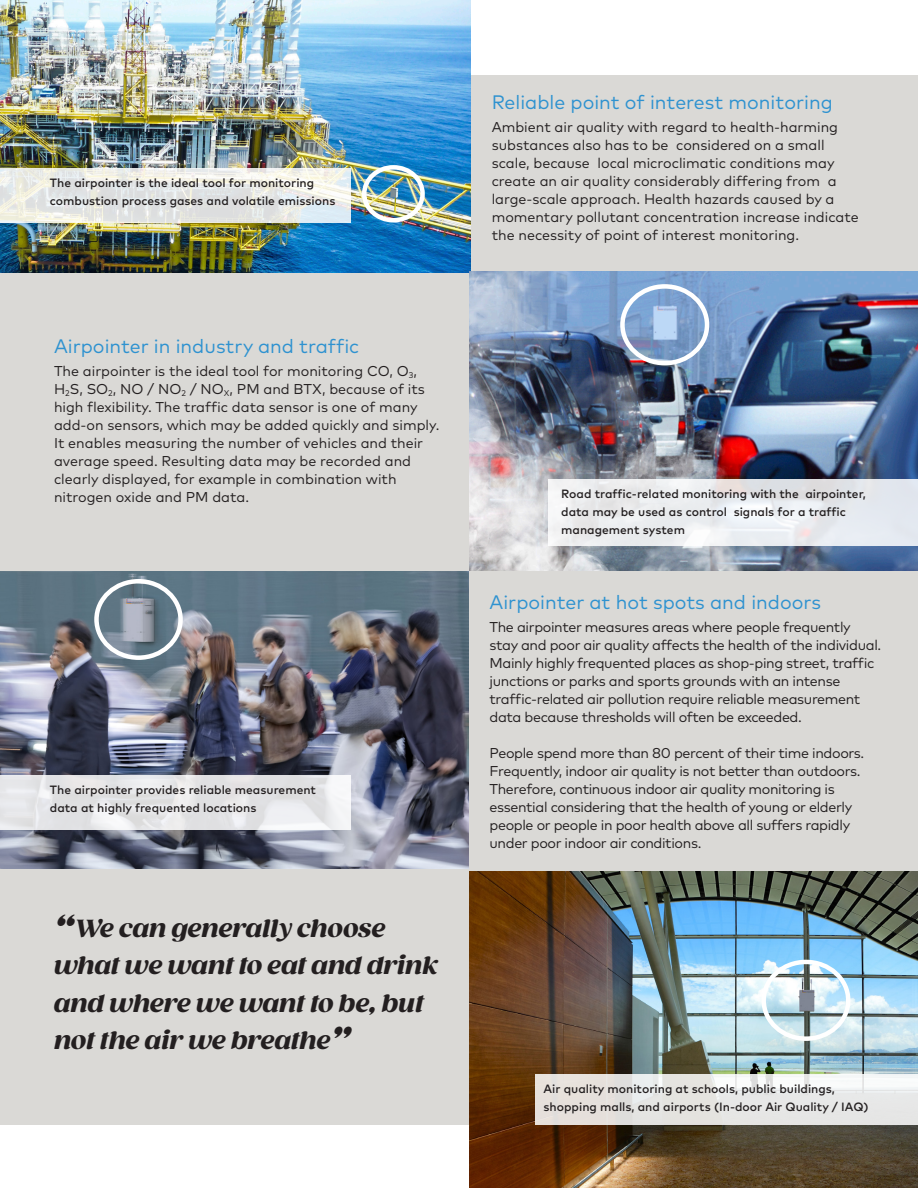
<style>
.page{position:relative;width:918px;height:1188px;background:#fff}
.page>*{position:absolute;margin:0;border:0;box-sizing:border-box;transform-origin:0 0}
.Quote_Header{font:italic 900 24px/37.5px "Gazpacho";color:#231f20}
.Subhead{font:19.5px "Mark Pro";color:#2e92d0}
.Body{font:14.25px/18px "Mark Pro";color:#231f20}
.Body-2{font:14.25px/18px "Mark Pro";letter-spacing:-.02em;color:#231f20}
.Body-3{font:500 12px/18px "Mark Pro";color:#231f20}
.s1{font-size:34.5px}
</style>
<div class="page">
<div style="left:0;top:75px;width:918px;height:1049px;background:#dad9d6"></div>
<img style="left:0;top:0;width:470px;height:272px">
<div style="left:362px;top:165px;width:63px;height:58px;border:4px solid #fff;border-radius:50%"></div>
<img style="left:470px;top:272px;width:448px;height:299px">
<div style="left:620px;top:284px;width:89px;height:81px;border:4px solid #fff;border-radius:50%"></div>
<img style="left:470px;top:872px;width:448px;height:316px">
<div style="left:761px;top:960px;width:90px;height:81px;border:4px solid #fff;border-radius:50%"></div>
<img style="left:0;top:571px;width:469px;height:297px">
<svg style="left:548px;top:479px;width:370px;height:67px;background:#e9ebee"></svg>
<svg style="left:535px;top:1074px;width:383px;height:50px;fill:#e6e5e4"></svg>
<svg style="left:0;top:168px;width:351px;height:55px"></svg>
<svg style="left:0;top:776px;width:351px;height:54px;fill:#e4e5e7"></svg>
<div style="left:94px;top:579px;width:89px;height:81px;border:4px solid #fff;border-radius:50%"></div>
<p class="Body-3" style="left:50px;top:173px;width:287px">The airpointer is the ideal tool for monitoring combustion process gases and volatile emissions</p>
<p class="Subhead" style="left:54px;top:332px;width:307px">Airpointer in industry and traffic</p>
<p class="Body" style="left:54px;top:361px;width:387px">The airpointer is the ideal tool for monitoring CO, O<sub>3</sub>, H<sub>2</sub>S, SO<sub>2</sub>, NO / NO<sub>2</sub> / NO<sub>X</sub>, PM and BTX, because of its high flexibility. The traffic data sensor is one of many add-on sensors, which may be added quickly and simply.<br>It enables measuring the number of vehicles and their average speed. Resulting data may be recorded and clearly displayed, for example in combination with nitrogen oxide and PM data.</p>
<p class="Body-3" style="left:50px;top:780px;width:268px">The airpointer provides reliable measurement data at highly frequented locations</p>
<p class="Quote_Header" style="left:54px;top:910px;width:385px"><span class="s1">“</span>We can generally choose what we want to eat and drink and where we want to be, but not the air we breathe<span class="s1">”</span></p>
<p class="Subhead" style="left:492px;top:87px;width:343px">Reliable point of interest monitoring</p>
<p class="Body" style="left:492px;top:117px;width:369px">Ambient air quality with regard to health-harming substances also has to be considered on a small scale, because local microclimatic conditions may create an air quality considerably differing from a large-scale approach. Health hazards caused by a momentary pollutant concentration increase indicate the necessity of point of interest monitoring.</p>
<p class="Body-3" style="left:561px;top:484px;width:306px">Road traffic-related monitoring with the airpointer, data may be used as control signals for a traffic management system</p>
<p class="Subhead" style="left:490px;top:587px;width:333px">Airpointer at hot spots and indoors</p>
<p class="Body-2" style="left:490px;top:617px;width:393px">The airpointer measures areas where people frequently stay and poor air quality affects the health of the individual.<br>Mainly highly frequented places as shop-ping street, traffic junctions or parks and sports grounds with an intense traffic-related air pollution require reliable measurement data because thresholds will often be exceeded.</p>
<p class="Body-2" style="left:490px;top:743px;width:376px">People spend more than 80 percent of their time indoors.<br>Frequently, indoor air quality is not better than outdoors.<br>Therefore, continuous indoor air quality monitoring is essential considering that the health of young or elderly people or people in poor health above all suffers rapidly under poor indoor air conditions.</p>
<p class="Body-3" style="left:544px;top:1079px;width:327px">Air quality monitoring at schools, public buildings, shopping malls, and airports (In-door Air Quality / IAQ)</p>
</div>
